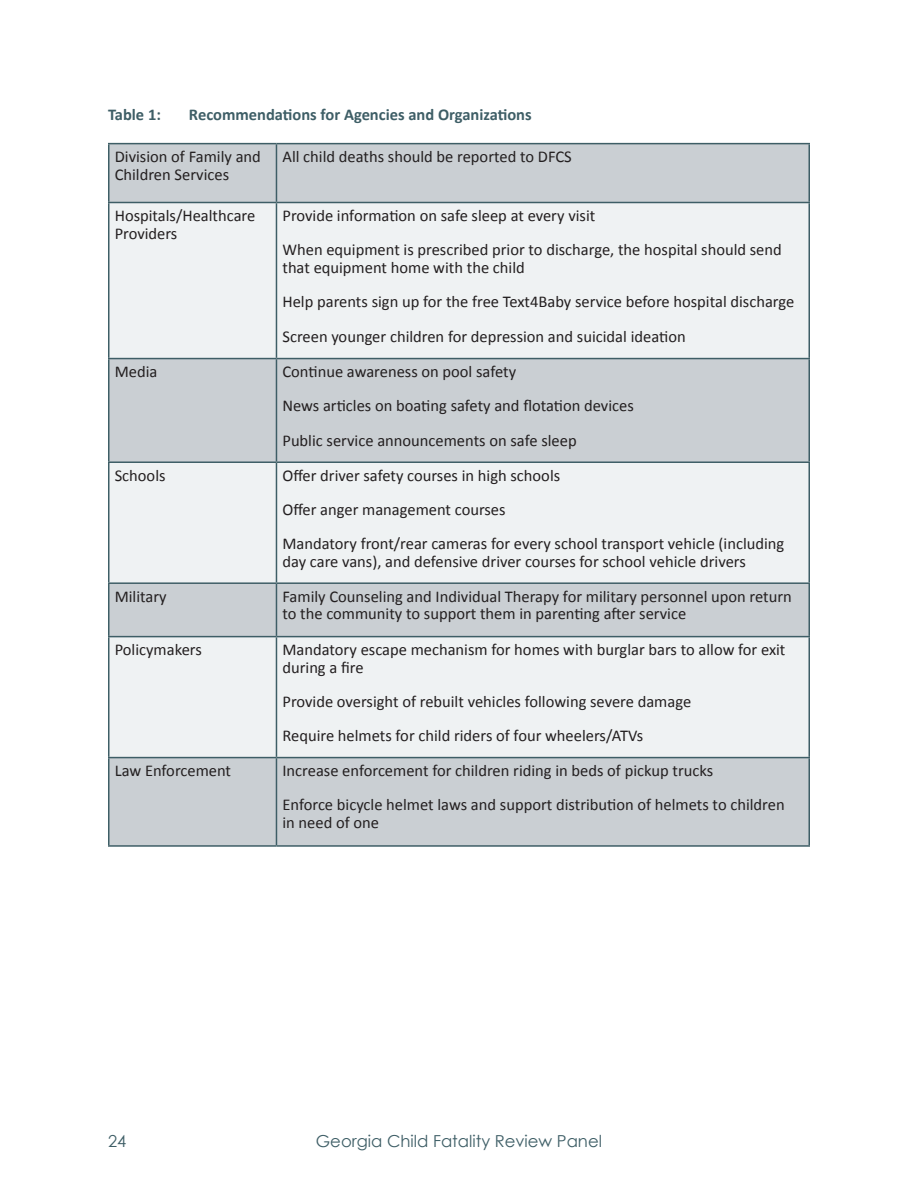
<style>
.page{position:relative;width:918px;height:1188px;background:#fff}
.page>*{position:absolute;margin:0;border:0;box-sizing:border-box;transform-origin:0 0}
.t1{font:16.5px/34.3px "Calibri";color:#231f20}
.t2{font:700 16.5px "Calibri";color:#3e5e66}
.t3{font:16.5px "Century Gothic";color:#3e5e66}
</style>
<div class="page">
<div style="left:110px;top:144px;width:698px;height:701px;background:#cacfd3"></div>
<svg style="left:110px;top:203px;width:698px;height:554px;fill:#eff2f3"></svg>
<hr style="left:108px;top:143px;width:168px;height:1px;background:#3e5e66">
<hr style="left:108px;top:144px;width:2px;height:58px;background:#3e5e66">
<hr style="left:276px;top:143px;width:534px;height:1px;background:#3e5e66">
<hr style="left:276px;top:144px;width:1px;height:58px;background:#3e5e66">
<hr style="left:808px;top:144px;width:2px;height:58px;background:#3e5e66">
<hr style="left:108px;top:202px;width:168px;height:1px;background:#3e5e66">
<hr style="left:108px;top:203px;width:2px;height:155px;background:#3e5e66">
<hr style="left:276px;top:202px;width:534px;height:1px;background:#3e5e66">
<hr style="left:276px;top:203px;width:1px;height:155px;background:#3e5e66">
<hr style="left:808px;top:203px;width:2px;height:155px;background:#3e5e66">
<hr style="left:108px;top:358px;width:168px;height:1px;background:#3e5e66">
<hr style="left:108px;top:359px;width:2px;height:102px;background:#3e5e66">
<hr style="left:276px;top:358px;width:534px;height:1px;background:#3e5e66">
<hr style="left:276px;top:359px;width:1px;height:102px;background:#3e5e66">
<hr style="left:808px;top:359px;width:2px;height:102px;background:#3e5e66">
<hr style="left:108px;top:461px;width:168px;height:2px;background:#3e5e66">
<hr style="left:108px;top:463px;width:2px;height:119px;background:#3e5e66">
<hr style="left:276px;top:461px;width:534px;height:2px;background:#3e5e66">
<hr style="left:276px;top:463px;width:1px;height:119px;background:#3e5e66">
<hr style="left:808px;top:463px;width:2px;height:119px;background:#3e5e66">
<hr style="left:108px;top:582px;width:168px;height:2px;background:#3e5e66">
<hr style="left:108px;top:584px;width:2px;height:52px;background:#3e5e66">
<hr style="left:276px;top:582px;width:534px;height:2px;background:#3e5e66">
<hr style="left:276px;top:584px;width:1px;height:52px;background:#3e5e66">
<hr style="left:808px;top:584px;width:2px;height:52px;background:#3e5e66">
<hr style="left:108px;top:636px;width:168px;height:1px;background:#3e5e66">
<hr style="left:108px;top:637px;width:2px;height:120px;background:#3e5e66">
<hr style="left:276px;top:636px;width:534px;height:1px;background:#3e5e66">
<hr style="left:276px;top:637px;width:1px;height:120px;background:#3e5e66">
<hr style="left:808px;top:637px;width:2px;height:120px;background:#3e5e66">
<hr style="left:108px;top:757px;width:168px;height:1px;background:#3e5e66">
<hr style="left:108px;top:758px;width:2px;height:87px;background:#3e5e66">
<hr style="left:276px;top:757px;width:534px;height:1px;background:#3e5e66">
<hr style="left:276px;top:758px;width:1px;height:87px;background:#3e5e66">
<hr style="left:808px;top:758px;width:2px;height:87px;background:#3e5e66">
<hr style="left:108px;top:845px;width:168px;height:2px;background:#3e5e66">
<hr style="left:276px;top:845px;width:534px;height:2px;background:#3e5e66">
<p class="t2" style="left:108px;top:104px;width:54px">Table 1:</p>
<p class="t2" style="left:189px;top:104px;width:344px">Recommendations for Agencies and Organizations</p>
<p class="t1" style="left:115px;top:148px;width:148px;line-height:17.9px">Division of Family and<br>Children Services</p>
<p class="t1" style="left:282px;top:139px;width:291px">All child deaths should be reported to DFCS</p>
<p class="t1" style="left:115px;top:207px;width:142px;line-height:17.9px">Hospitals/Healthcare<br>Providers</p>
<p class="t1" style="left:282px;top:198px;width:501px">Provide information on safe sleep at every visit<br>When equipment is prescribed prior to discharge, the hospital should send</p>
<p class="t1" style="left:282px;top:250px;width:513px">that equipment home with the child<br>Help parents sign up for the free Text4Baby service before hospital discharge<br>Screen younger children for depression and suicidal ideation</p>
<p class="t1" style="left:115px;top:354px;width:44px">Media</p>
<p class="t1" style="left:282px;top:354px;width:353px">Continue awareness on pool safety<br>News articles on boating safety and flotation devices<br>Public service announcements on safe sleep</p>
<p class="t1" style="left:115px;top:458px;width:52px">Schools</p>
<p class="t1" style="left:282px;top:458px;width:503px">Offer driver safety courses in high schools<br>Offer anger management courses<br>Mandatory front/rear cameras for every school transport vehicle (including</p>
<p class="t1" style="left:282px;top:544px;width:465px">day care vans), and defensive driver courses for school vehicle drivers</p>
<p class="t1" style="left:115px;top:579px;width:54px">Military</p>
<p class="t1" style="left:282px;top:587px;width:511px;line-height:17.9px">Family Counseling and Individual Therapy for military personnel upon return to the community to support them in parenting after service</p>
<p class="t1" style="left:115px;top:632px;width:89px">Policymakers</p>
<p class="t1" style="left:282px;top:641px;width:505px;line-height:17.9px">Mandatory escape mechanism for homes with burglar bars to allow for exit during a fire</p>
<p class="t1" style="left:282px;top:684px;width:410px">Provide oversight of rebuilt vehicles following severe damage<br>Require helmets for child riders of four wheelers/ATVs</p>
<p class="t1" style="left:115px;top:753px;width:118px">Law Enforcement</p>
<p class="t1" style="left:282px;top:753px;width:504px">Increase enforcement for children riding in beds of pickup trucks<br>Enforce bicycle helmet laws and support distribution of helmets to children</p>
<p class="t1" style="left:282px;top:805px;width:98px">in need of one</p>
<p class="t3" style="left:108px;top:1131px;width:20px">24</p>
<p class="t3" style="left:316px;top:1131px;width:288px">Georgia Child Fatality Review Panel</p>
</div>
